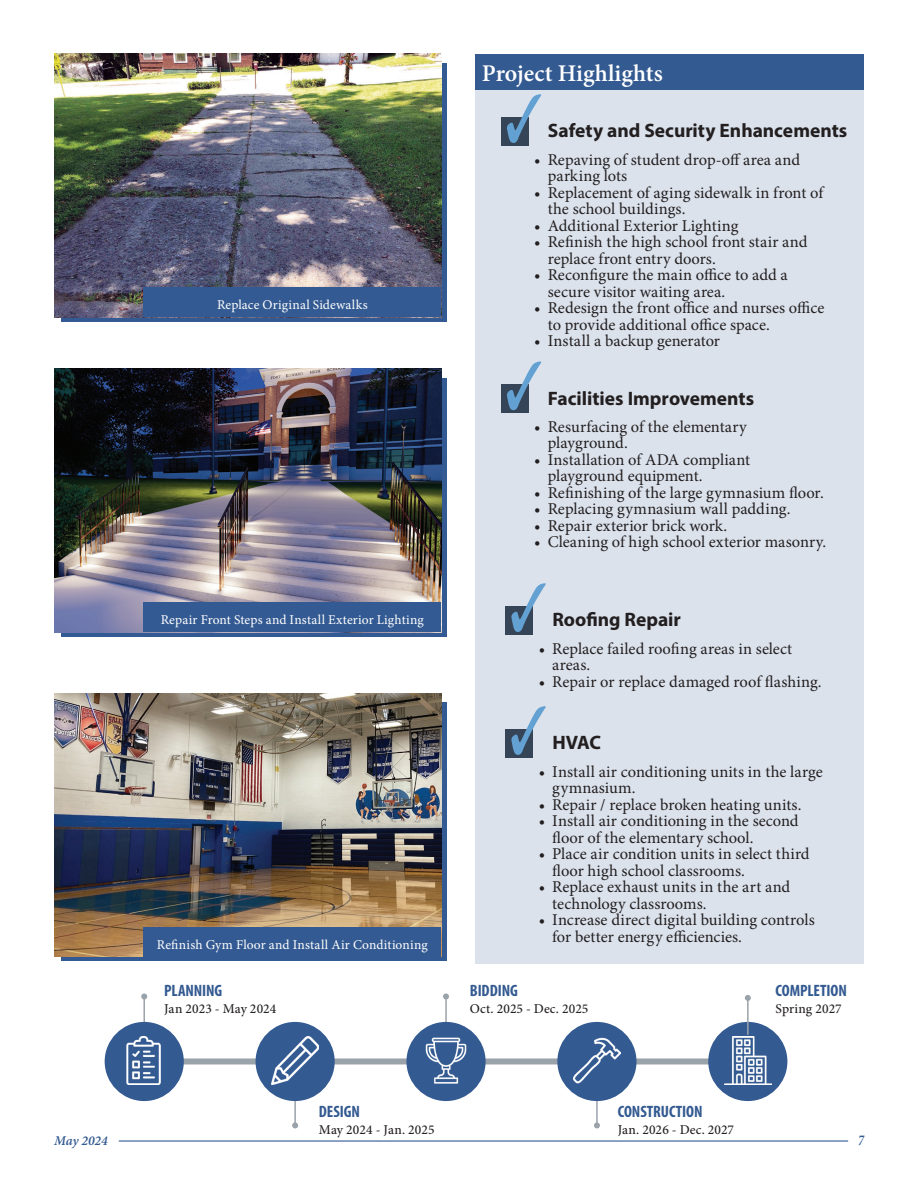
<style>
.page{position:relative;width:918px;height:1188px;background:#fff}
.page>*{position:absolute;margin:0;border:0;box-sizing:border-box;transform-origin:0 0}
.t1{font:600 24px "Minion Pro";color:#fff}
.t2{font:19.5px "Myriad Variable Concept";color:#231f20}
.t3{font:16.5px/16.5px "Minion Pro";color:#231f20}
.t4{font:16.5px "Myriad Variable Concept";letter-spacing:-.005em;color:#335a91}
.t5{font:italic 600 15px "Minion Pro";color:#335a91;scale:.8 1}
.t6{font:13.5px "Minion Pro";letter-spacing:.01em;color:#fff}
.t7{font:500 13.5px "Minion Pro";letter-spacing:.01em;color:#231f20}
.t8{font:italic 600 13.5px "Minion Pro";letter-spacing:-.01em;color:#335a91}
</style>
<div class="page">
<hr style="left:119px;top:1140px;width:729px;height:2px;background:#335a91">
<hr style="left:294px;top:1088px;width:2px;height:37px;background:#9aa2aa">
<svg style="left:292px;top:1122px;width:6px;height:6px"></svg>
<hr style="left:596px;top:1088px;width:2px;height:37px;background:#9aa2aa">
<svg style="left:594px;top:1122px;width:6px;height:6px"></svg>
<hr style="left:445px;top:997px;width:2px;height:36px;background:#9aa2aa">
<svg style="left:443px;top:994px;width:6px;height:6px"></svg>
<hr style="left:143px;top:997px;width:2px;height:36px;background:#9aa2aa">
<svg style="left:141px;top:994px;width:6px;height:6px"></svg>
<div style="left:144px;top:1058px;width:604px;height:6px;background:#9aa2aa"></div>
<div style="left:475px;top:54px;width:389px;height:909px;background:#dbe2ec"></div>
<div style="left:475px;top:54px;width:389px;height:36px;background:#335a91"></div>
<div style="left:501px;top:117px;width:27px;height:28px;background:#354557"></div>
<svg style="left:507px;top:94px;width:34px;height:49px"></svg>
<div style="left:501px;top:384px;width:27px;height:28px;background:#354557"></div>
<svg style="left:507px;top:361px;width:34px;height:49px"></svg>
<div style="left:506px;top:606px;width:27px;height:28px;background:#354557"></div>
<svg style="left:511px;top:583px;width:35px;height:49px"></svg>
<div style="left:506px;top:729px;width:27px;height:28px;background:#354557"></div>
<svg style="left:511px;top:706px;width:35px;height:49px"></svg>
<svg style="left:61px;top:63px;width:385px;height:258px;background:#3e5c89"></svg>
<img style="left:54px;top:54px;width:387px;height:263px">
<div style="left:144px;top:287px;width:297px;height:30px;background:#335a92"></div>
<svg style="left:61px;top:378px;width:385px;height:258px;background:#436190"></svg>
<img style="left:54px;top:369px;width:387px;height:263px">
<div style="left:144px;top:602px;width:297px;height:30px;background:#335a92"></div>
<div style="left:61px;top:702px;width:385px;height:258px;background:#335a92"></div>
<img style="left:54px;top:693px;width:387px;height:264px">
<div style="left:144px;top:927px;width:297px;height:30px;background:#335a92"></div>
<div style="left:105px;top:1022px;width:79px;height:79px;background:#335a91;border-radius:50%"></div>
<div style="left:256px;top:1022px;width:79px;height:79px;background:#335a91;border-radius:50%"></div>
<div style="left:406px;top:1022px;width:80px;height:79px;background:#335a91;border-radius:50%"></div>
<div style="left:557px;top:1022px;width:80px;height:79px;background:#335a91;border-radius:50%"></div>
<div style="left:708px;top:1022px;width:79px;height:79px;background:#335a91;border-radius:50%"></div>
<img style="left:126px;top:1037px;width:35px;height:48px">
<img style="left:271px;top:1037px;width:48px;height:48px">
<img style="left:425px;top:1037px;width:42px;height:47px">
<img style="left:573px;top:1037px;width:48px;height:47px">
<img style="left:724px;top:1037px;width:48px;height:47px">
<hr style="left:747px;top:998px;width:2px;height:37px;background:#9aa2aa">
<svg style="left:745px;top:995px;width:6px;height:6px"></svg>
<p class="t6" style="left:217px;top:296px;width:152px">Replace Original Sidewalks</p>
<p class="t6" style="left:161px;top:611px;width:265px">Repair Front Steps and Install Exterior Lighting</p>
<p class="t6" style="left:157px;top:935px;width:272px">Refinish Gym Floor and Install Air Conditioning</p>
<p class="t4" style="left:164px;top:981px;width:60px">PLANNING</p>
<p class="t7" style="left:164px;top:999px;width:114px">Jan 2023 - May 2024</p>
<h1 class="t1" style="left:482px;top:56px;width:182px">Project Highlights</h1>
<p class="t2" style="left:548px;top:119px;width:301px">Safety and Security Enhancements</p>
<p class="t3" style="left:548px;top:151px;width:254px;text-indent:-13px">• Repaving of student drop-off area and parking lots</p>
<p class="t3" style="left:548px;top:184px;width:277px;text-indent:-13px">• Replacement of aging sidewalk in front of the school buildings.</p>
<p class="t3" style="left:534px;top:217px;width:206px">• Additional Exterior Lighting</p>
<p class="t3" style="left:548px;top:234px;width:261px;text-indent:-13px">• Refinish the high school front stair and replace front entry doors.</p>
<p class="t3" style="left:548px;top:267px;width:241px;text-indent:-13px">• Reconfigure the main office to add a secure visitor waiting area.</p>
<p class="t3" style="left:548px;top:300px;width:278px;text-indent:-13px">• Redesign the front office and nurses office to provide additional office space.</p>
<p class="t3" style="left:534px;top:333px;width:187px">• Install a backup generator</p>
<p class="t2" style="left:548px;top:387px;width:208px">Facilities Improvements</p>
<p class="t3" style="left:548px;top:418px;width:200px;text-indent:-13px">• Resurfacing of the elementary playground.</p>
<p class="t3" style="left:548px;top:451px;width:204px;text-indent:-13px">• Installation of ADA compliant playground equipment.</p>
<p class="t3" style="left:534px;top:484px;width:291px">• Refinishing of the large gymnasium floor.</p>
<p class="t3" style="left:534px;top:501px;width:258px">• Replacing gymnasium wall padding.</p>
<p class="t3" style="left:534px;top:517px;width:194px">• Repair exterior brick work.</p>
<p class="t3" style="left:534px;top:534px;width:294px">• Cleaning of high school exterior masonry.</p>
<p class="t2" style="left:552px;top:608px;width:130px">Roofing Repair</p>
<p class="t3" style="left:552px;top:640px;width:242px;text-indent:-13px">• Replace failed roofing areas in select areas.</p>
<p class="t3" style="left:539px;top:673px;width:284px">• Repair or replace damaged roof flashing.</p>
<p class="t2" style="left:552px;top:731px;width:50px">HVAC</p>
<p class="t3" style="left:552px;top:763px;width:272px;text-indent:-13px">• Install air conditioning units in the large gymnasium.</p>
<p class="t3" style="left:539px;top:796px;width:264px">• Repair / replace broken heating units.</p>
<p class="t3" style="left:552px;top:813px;width:248px;text-indent:-13px">• Install air conditioning in the second floor of the elementary school.</p>
<p class="t3" style="left:552px;top:846px;width:259px;text-indent:-13px">• Place air condition units in select third floor high school classrooms.</p>
<p class="t3" style="left:552px;top:879px;width:240px;text-indent:-13px">• Replace exhaust units in the art and technology classrooms.</p>
<p class="t3" style="left:552px;top:912px;width:264px;text-indent:-13px">• Increase direct digital building controls for better energy efficiencies.</p>
<p class="t4" style="left:470px;top:981px;width:50px">BIDDING</p>
<p class="t7" style="left:470px;top:999px;width:120px">Oct. 2025 - Dec. 2025</p>
<p class="t4" style="left:776px;top:981px;width:73px">COMPLETION</p>
<p class="t7" style="left:776px;top:999px;width:68px">Spring 2027</p>
<p class="t4" style="left:618px;top:1102px;width:86px">CONSTRUCTION</p>
<p class="t7" style="left:618px;top:1120px;width:118px">Jan. 2026 - Dec. 2027</p>
<p class="t4" style="left:319px;top:1102px;width:43px">DESIGN</p>
<p class="t7" style="left:319px;top:1120px;width:117px">May 2024 - Jan. 2025</p>
<p class="t8" style="left:54px;top:1132px;width:55px">May 2024</p>
<p class="t5" style="left:858px;top:1130px;width:9px">7</p>
</div>
